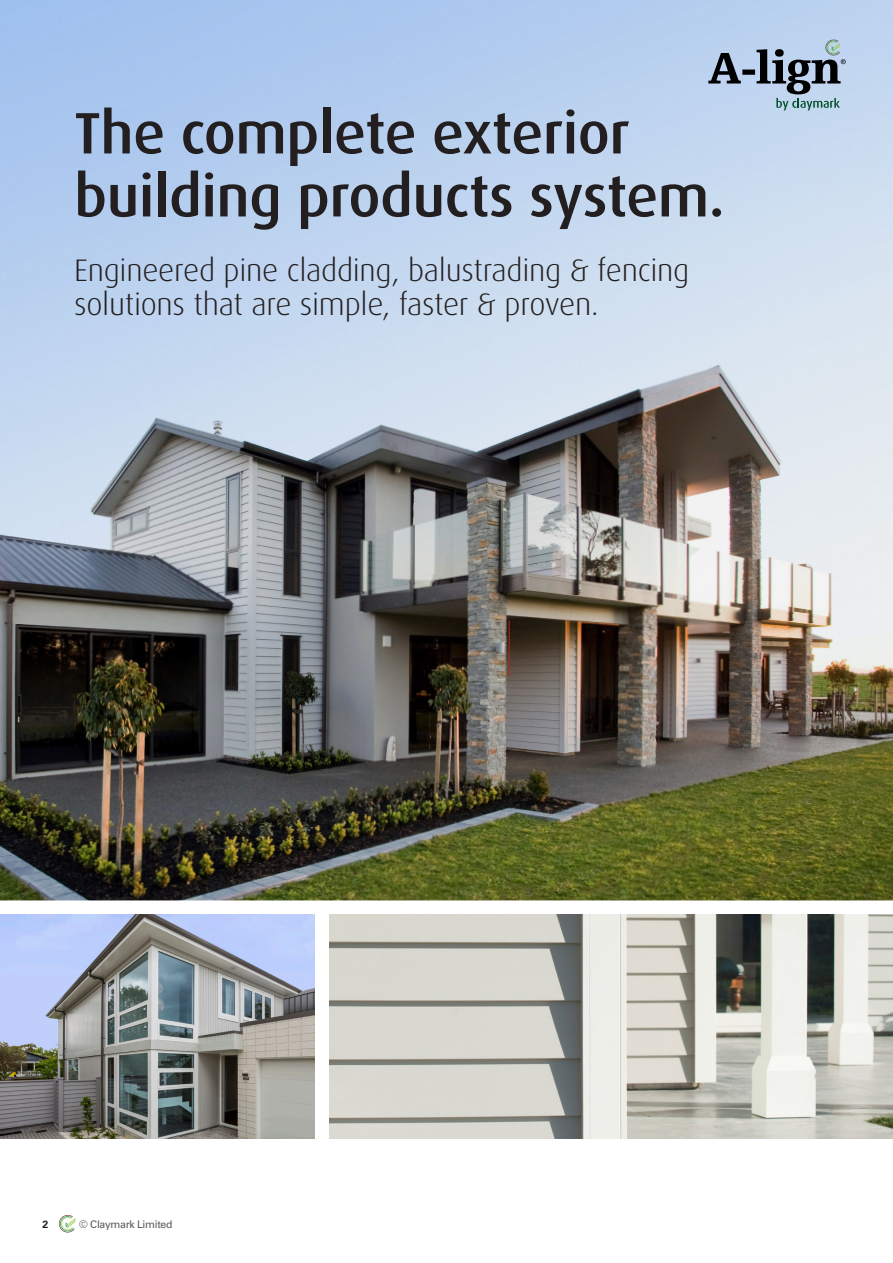
<style>
.page{position:relative;width:893px;height:1263px;background:#fff}
.page>*{position:absolute;margin:0;border:0;box-sizing:border-box;transform-origin:0 0}
.Head_1_large_blurb{font:500 58.5px/63px "Dax";letter-spacing:-.01em;color:#231f20}
.Head_1_large_blurb-2{font:300 31.2px/34.7px "Dax";letter-spacing:-.01em;color:#231f20}
.t1{font:10.5px "Univers LT Std";letter-spacing:-.03em;color:#57585a}
.t2{font:700 10.5px "Univers LT Std";color:#231f20}
</style>
<div class="page">
<img style="left:0;top:0;width:893px;height:900px">
<hr style="left:509px;top:620px;width:1px;height:56px;background:#b1291a">
<img style="left:0;top:914px;width:315px;height:225px">
<img style="left:330px;top:914px;width:563px;height:225px">
<svg style="left:708px;top:40px;width:138px;height:70px;background:#93a5b9"></svg>
<svg style="left:59px;top:1215px;width:17px;height:17px"></svg>
<p class="Head_1_large_blurb" style="left:74px;top:102px;width:652px">The complete exterior building products system.</p>
<p class="Head_1_large_blurb-2" style="left:74px;top:253px;width:617px">Engineered pine cladding, balustrading &amp; fencing solutions that are simple, faster &amp; proven.</p>
<p class="t2" style="left:43px;top:1218px;width:7px">2</p>
<p class="t1" style="left:79px;top:1218px;width:95px">© Claymark Limited</p>
</div>
